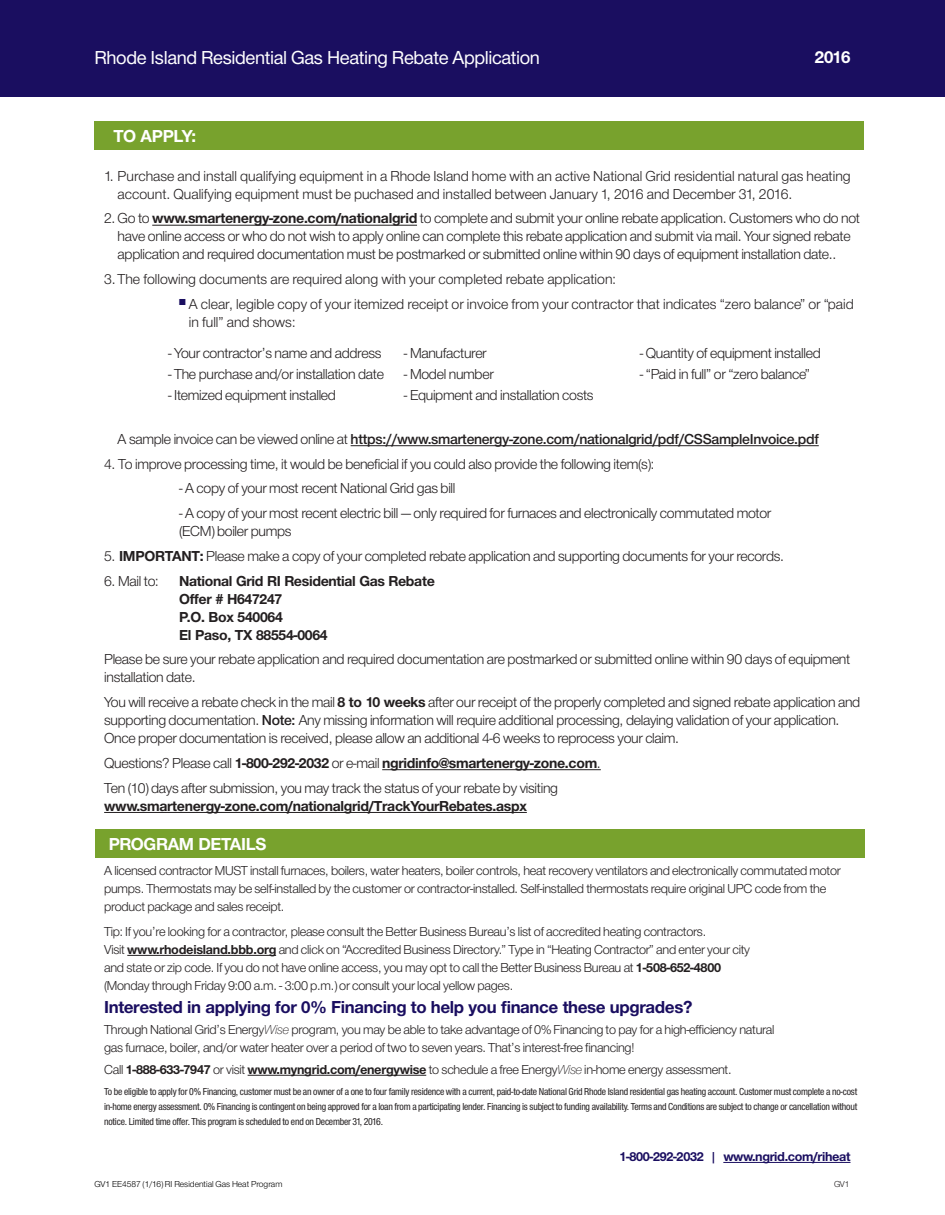
<style>
.page{position:relative;width:945px;height:1215px;background:#fff}
.page>*{position:absolute;margin:0;border:0;box-sizing:border-box;transform-origin:0 0}
.t1{font:19.5px "Helvetica Neue H55";letter-spacing:-.02em;color:#fff}
.t2{font:18px "Helvetica Neue H75";letter-spacing:-.02em;color:#1a0e60}
.t3{font:18px "Helvetica Neue H75";letter-spacing:-.02em;color:#fff}
.t4{font:15px/18px "Helvetica Neue H45";letter-spacing:-.02em;color:#231f20}
.t5{font:15px/18px "Helvetica Neue H45";color:#231f20}
.t6{font:15px/18px "Helvetica Neue H75";letter-spacing:-.02em;color:#231f20}
.t7{font:15px "Helvetica Neue H65";letter-spacing:-.02em;color:#231f20}
.t8{font:13.5px/18px "Helvetica Neue H45";letter-spacing:-.02em;color:#231f20}
.t9{font:13.5px "Helvetica Neue H75";letter-spacing:-.025em;color:#1a0e60}
.t10{font:10.5px/15px "Helvetica Neue H57";letter-spacing:-.02em;color:#231f20;text-align:justify}
.t11{font:9px "Helvetica Neue H45";color:#000}
.t12{font:9px "Helvetica Neue H45";color:#231f20}
.s1{font-family:"Helvetica Neue H75"}
.s2{font-family:"Helvetica Neue H45"}
.s3{font-family:"Helvetica Neue H65"}
.s4{font-family:"Helvetica Neue H36"}
</style>
<div class="page">
<div style="left:95px;top:830px;width:769px;height:28px;background:#78a22d"></div>
<div style="left:0;top:0;width:945px;height:97px;background:#1a0e60"></div>
<div style="left:94px;top:122px;width:770px;height:28px;background:#78a22d"></div>
<hr style="left:152px;top:225px;width:265px;height:1px;background:#231f20">
<hr style="left:351px;top:445px;width:468px;height:1px;background:#231f20">
<hr style="left:382px;top:769px;width:219px;height:1px;background:#231f20">
<hr style="left:104px;top:812px;width:423px;height:1px;background:#231f20">
<hr style="left:127px;top:955px;width:149px;height:1px;background:#231f20">
<hr style="left:248px;top:1075px;width:178px;height:1px;background:#231f20">
<hr style="left:723px;top:1162px;width:128px;height:1px;background:#1a0e60">
<p class="t1" style="left:94px;top:45px;width:447px">Rhode Island Residential Gas Heating Rebate Application</p>
<p class="t3" style="left:815px;top:45px;width:37px">2016</p>
<p class="t3" style="left:113px;top:124px;width:84px">TO APPLY:</p>
<p class="t5" style="left:118px;top:168px;width:735px;text-indent:-14px">1. Purchase and install qualifying equipment in a Rhode Island home with an active National Grid residential natural gas heating account. Qualifying equipment must be puchased and installed between January 1, 2016 and December 31, 2016.</p>
<p class="t4" style="left:118px;top:211px;width:744px;text-indent:-13px">2. Go to <span class="s1">www.smartenergy-zone.com/nationalgrid</span> to complete and submit your online rebate application. Customers who do not have online access or who do not wish to apply online can complete this rebate application and submit via mail. Your signed rebate application and required documentation must be postmarked or submitted online within 90 days of equipment installation date..</p>
<p class="t5" style="left:104px;top:271px;width:513px">3.The following documents are required along with your completed rebate application:</p>
<p class="t5" style="left:189px;top:296px;width:666px;text-indent:-10px"><sup>■</sup> A clear, legible copy of your itemized receipt or invoice from your contractor that indicates “zero balance” or “paid in full” and shows:</p>
<p class="t4" style="left:168px;top:345px;width:215px">- Your contractor’s name and address</p>
<p class="t4" style="left:168px;top:366px;width:217px">- The purchase and/or installation date</p>
<p class="t4" style="left:168px;top:387px;width:169px">- Itemized equipment installed</p>
<p class="t4" style="left:404px;top:345px;width:84px">- Manufacturer</p>
<p class="t4" style="left:404px;top:366px;width:91px">- Model number</p>
<p class="t4" style="left:404px;top:387px;width:191px">- Equipment and installation costs</p>
<p class="t4" style="left:640px;top:345px;width:182px">- Quantity of equipment installed</p>
<p class="t4" style="left:640px;top:366px;width:172px">- “Paid in full” or “zero balance”</p>
<p class="t7" style="left:118px;top:429px;width:703px"><span class="s2">A sample invoice can be viewed online at</span> https://www.smartenergy-zone.com/nationalgrid/pdf/CSSampleInvoice.pdf</p>
<p class="t4" style="left:104px;top:456px;width:551px">4. To improve processing time, it would be beneficial if you could also provide the following item(s):</p>
<p class="t4" style="left:179px;top:481px;width:278px">- A copy of your most recent National Grid gas bill</p>
<p class="t4" style="left:179px;top:505px;width:594px">- A copy of your most recent electric bill — only required for furnaces and electronically commutated motor (ECM) boiler pumps</p>
<p class="t4" style="left:104px;top:548px;width:681px">5. <span class="s1">IMPORTANT:</span> Please make a copy of your completed rebate application and supporting documents for your records.</p>
<p class="t4" style="left:104px;top:573px;width:56px">6. Mail to:</p>
<p class="t6" style="left:179px;top:573px;width:257px">National Grid RI Residential Gas Rebate<br>Offer # H647247<br>P.O. Box 540064<br>El Paso, TX 88554-0064</p>
<p class="t4" style="left:104px;top:652px;width:748px">Please be sure your rebate application and required documentation are postmarked or submitted online within 90 days of equipment installation date.</p>
<p class="t4" style="left:104px;top:694px;width:758px">You will receive a rebate check in the mail <span class="s1">8 to 10 weeks</span> after our receipt of the properly completed and signed rebate application and supporting documentation. <span class="s3">Note:</span> Any missing information will require additional processing, delaying validation of your application.<br>Once proper documentation is received, please allow an additional 4-6 weeks to reprocess your claim.</p>
<p class="t6" style="left:104px;top:755px;width:498px"><span class="s2">Questions? Please call</span> 1-800-292-2032 <span class="s2">or e-mail</span> ngridinfo@smartenergy-zone.com<span class="s2">.</span></p>
<p class="t4" style="left:104px;top:780px;width:455px">Ten (10) days after submission, you may track the status of your rebate by visiting <span class="s1">www.smartenergy-zone.com/nationalgrid/TrackYourRebates.aspx</span></p>
<p class="t3" style="left:109px;top:832px;width:159px">PROGRAM DETAILS</p>
<p class="t8" style="left:104px;top:863px;width:738px">A licensed contractor MUST install furnaces, boilers, water heaters, boiler controls, heat recovery ventilators and electronically commutated motor pumps. Thermostats may be self-installed by the customer or contractor-installed. Self-installed thermostats require original UPC code from the product package and sales receipt.</p>
<p class="t8" style="left:104px;top:923px;width:647px">Tip: If you’re looking for a contractor, please consult the Better Business Bureau’s list of accredited heating contractors.<br>Visit <span class="s1">www.rhodeisland.bbb.org</span> and click on “Accredited Business Directory.” Type in “Heating Contractor” and enter your city and state or zip code. If you do not have online access, you may opt to call the Better Business Bureau at <span class="s1">1-508-652-4800 </span>(Monday through Friday 9:00 a.m. - 3:00 p.m.) or consult your local yellow pages.</p>
<p class="t2" style="left:104px;top:995px;width:590px">Interested in applying for 0% Financing to help you finance these upgrades?</p>
<p class="t8" style="left:104px;top:1022px;width:672px">Through National Grid’s Energy<span class="s4">Wise</span> program, you may be able to take advantage of 0% Financing to pay for a high-efficiency natural gas furnace, boiler, and/or water heater over a period of two to seven years. That’s interest-free financing!</p>
<p class="t8" style="left:104px;top:1061px;width:629px">Call <span class="s1">1-888-633-7947</span> or visit <span class="s1">www.myngrid.com/energywise</span> to schedule a free Energy<span class="s4">Wise</span> in-home energy assessment.</p>
<p class="t10" style="left:104px;top:1085px;width:755px">To be eligible to apply for 0% Financing, customer must be an owner of a one to four family residence with a current, paid-to-date National Grid Rhode Island residential gas heating account. Customer must complete a no-cost in-home energy assessment. 0% Financing is contingent on being approved for a loan from a participating lender. Financing is subject to funding availability. Terms and Conditions are subject to change or cancellation without notice. Limited time offer. This program is scheduled to end on December 31, 2016.</p>
<p class="t9" style="left:619px;top:1147px;width:233px">1-800-292-2032 | www.ngrid.com/riheat</p>
<p class="t11" style="left:94px;top:1178px;width:189px">GV1 EE4587 (1/16) RI Residential Gas Heat Program</p>
<p class="t12" style="left:834px;top:1178px;width:17px">GV1</p>
</div>
